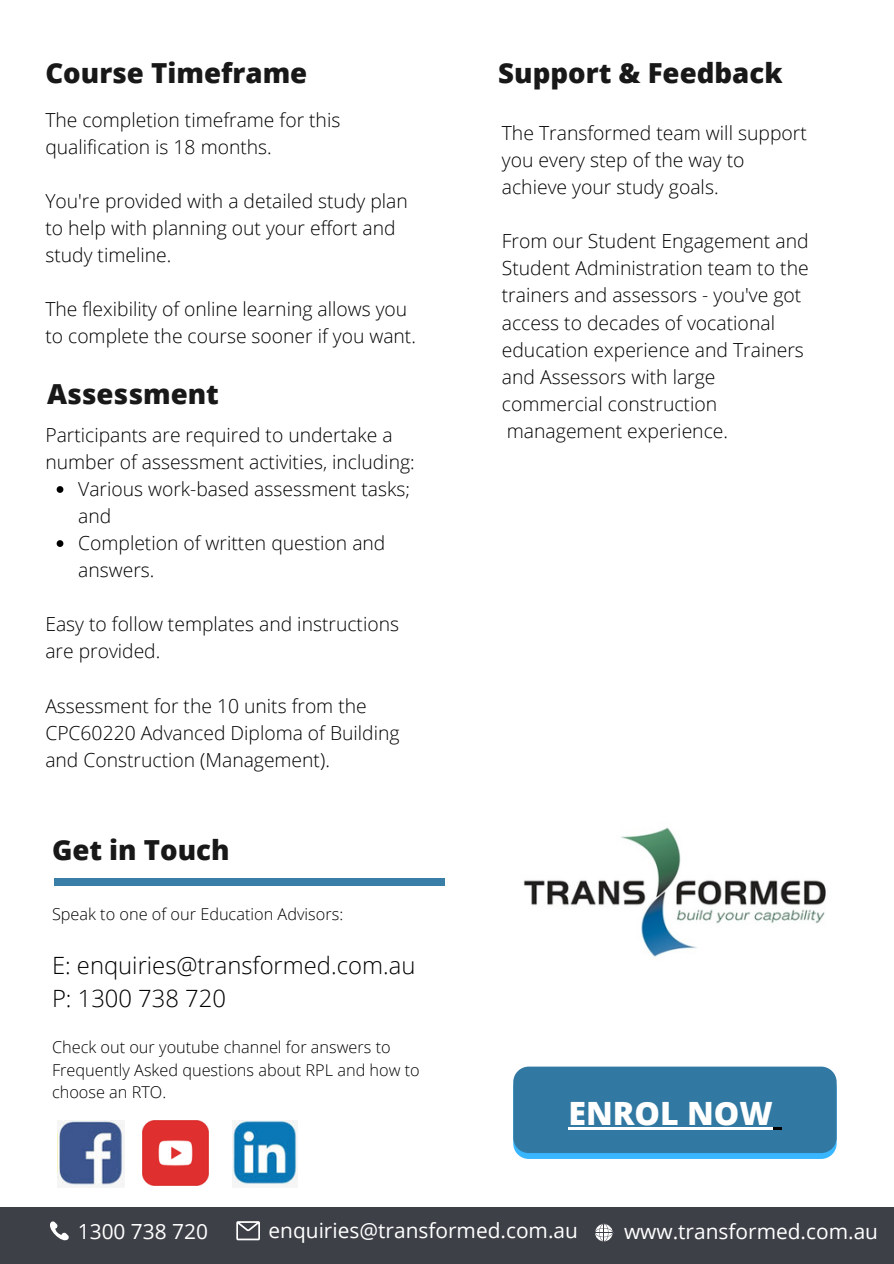
<style>
.page{position:relative;width:894px;height:1264px;background:#fff}
.page>*{position:absolute;margin:0;border:0;box-sizing:border-box;transform-origin:0 0}
.t1{font:800 32.1px "Open Sans";color:#fff}
.t2{font:800 27.6px "Open Sans";color:#191818}
.t3{font:300 23.85px/32.7px "Open Sans";color:#000}
.t4{font:20.85px "Open Sans";color:#fff}
.t5{font:300 19.35px/27px "Open Sans";color:#000}
.t6{font:300 16.35px/22.5px "Open Sans";color:#000}
</style>
<div class="page">
<div style="left:0;top:1207px;width:893px;height:56px;background:#3e4048"></div>
<svg style="left:50px;top:1221px;width:19px;height:20px"></svg>
<svg style="left:236px;top:1221px;width:24px;height:19px"></svg>
<svg style="left:595px;top:1223px;width:17px;height:18px"></svg>
<div style="left:513px;top:1072px;width:323px;height:86px;background:#38b6ff;border-radius:15px"></div>
<div style="left:513px;top:1066px;width:323px;height:87px;background:#3179a2;border-radius:15px"></div>
<div style="left:54px;top:878px;width:390px;height:8px;background:#397ea6"></div>
<img style="left:57px;top:1120px;width:68px;height:67px">
<img style="left:232px;top:1120px;width:65px;height:67px">
<img style="left:143px;top:1120px;width:65px;height:65px">
<img style="left:523px;top:827px;width:303px;height:130px">
<hr style="left:568px;top:1126px;width:204px;height:3px;background:#fff">
<svg style="left:772px;top:1127px;width:9px;height:2px"></svg>
<svg style="left:57px;top:486px;width:6px;height:7px"></svg>
<svg style="left:57px;top:540px;width:6px;height:7px"></svg>
<h2 class="t2" style="left:45px;top:54px;width:263px">Course Timeframe</h2>
<p class="t5" style="left:45px;top:106px;width:296px">The completion timeframe for this qualification is 18 months.</p>
<p class="t5" style="left:45px;top:187px;width:364px">You're provided with a detailed study plan to help with planning out your effort and study timeline.</p>
<p class="t5" style="left:45px;top:295px;width:372px">The flexibility of online learning allows you to complete the course sooner if you want.</p>
<h2 class="t2" style="left:47px;top:374px;width:173px">Assessment</h2>
<p class="t5" style="left:45px;top:421px;width:371px">Participants are required to undertake a number of assessment activities, including:</p>
<p class="t5" style="left:78px;top:475px;width:333px">Various work-based assessment tasks; and<br>Completion of written question and answers.</p>
<p class="t5" style="left:45px;top:610px;width:355px">Easy to follow templates and instructions are provided.</p>
<p class="t5" style="left:45px;top:691px;width:355px">Assessment for the 10 units from the<br>CPC60220 Advanced Diploma of Building and Construction (Management).</p>
<h2 class="t2" style="left:52px;top:830px;width:179px">Get in Touch</h2>
<p class="t6" style="left:52px;top:902px;width:292px">Speak to one of our Education Advisors:</p>
<p class="t3" style="left:52px;top:948px;width:365px">E: enquiries@transformed.com.au<br>P: 1300 738 720</p>
<p class="t6" style="left:52px;top:1035px;width:369px">Check out our youtube channel for answers to<br>Frequently Asked questions about RPL and how to choose an RTO.</p>
<h2 class="t2" style="left:498px;top:54px;width:285px">Support &amp; Feedback</h2>
<p class="t5" style="left:501px;top:119px;width:306px">The Transformed team will support you every step of the way to achieve your study goals.</p>
<p class="t5" style="left:501px;top:227px;width:308px">From our Student Engagement and<br>Student Administration team to the trainers and assessors - you've got access to decades of vocational education experience and Trainers and Assessors with large commercial construction management experience.</p>
<h1 class="t1" style="left:568px;top:1090px;width:206px">ENROL NOW</h1>
<p class="t4" style="left:78px;top:1216px;width:132px">1300 738 720</p>
<p class="t4" style="left:268px;top:1215px;width:311px">enquiries@transformed.com.au</p>
<p class="t4" style="left:624px;top:1216px;width:255px">www.transformed.com.au</p>
</div>
